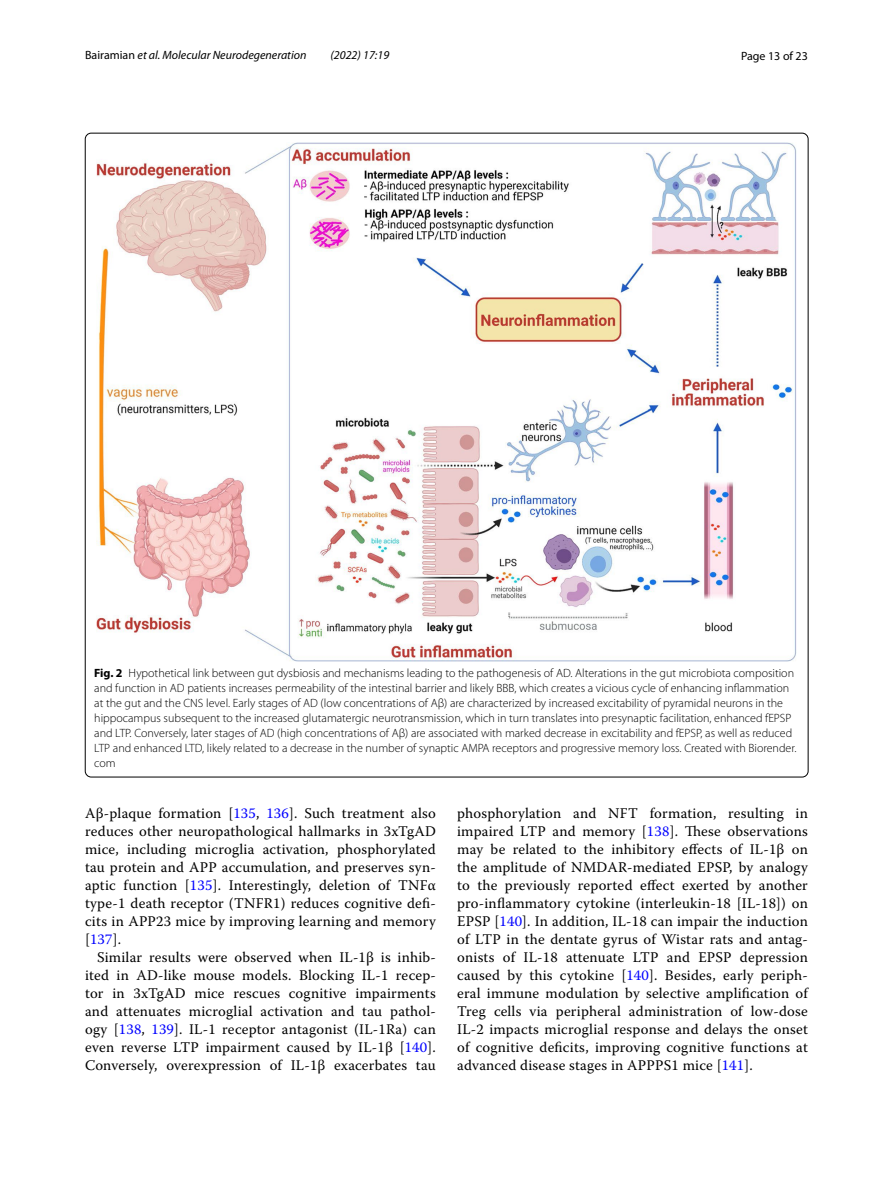
<style>
.page{position:relative;width:893px;height:1187px;background:#fff}
.page>*{position:absolute;margin:0;border:0;box-sizing:border-box;transform-origin:0 0}
.t1{font:14.7px/18px "Warnock Pro";letter-spacing:.015em;color:#000;text-align:justify}
.t2{font:300 12px/15px "Myriad Pro";color:#000}
.t3{font:italic 12px "Myriad Pro";color:#000}
.t4{font:12px "Myriad Pro";color:#000}
.s1{font-style:normal}
.s2{font-weight:700}
.s3{color:#00f}
</style>
<div class="page">
<img style="left:96px;top:142px;width:701px;height:519px">
<p class="t3" style="left:85px;top:48px;width:223px"><span class="s1">Bairamian</span> et al. Molecular Neurodegeneration</p>
<p class="t3" style="left:330px;top:48px;width:60px">(2022) 17:19</p>
<p class="t4" style="left:741px;top:48px;width:68px">Page 13 of 23</p>
<p class="t2" style="left:94px;top:665px;width:704px"><span class="s2">Fig. 2</span> Hypothetical link between gut dysbiosis and mechanisms leading to the pathogenesis of AD. Alterations in the gut microbiota composition and function in AD patients increases permeability of the intestinal barrier and likely BBB, which creates a vicious cycle of enhancing inflammation at the gut and the CNS level. Early stages of AD (low concentrations of Aβ) are characterized by increased excitability of pyramidal neurons in the hippocampus subsequent to the increased glutamatergic neurotransmission, which in turn translates into presynaptic facilitation, enhanced fEPSP and LTP. Conversely, later stages of AD (high concentrations of Aβ) are associated with marked decrease in excitability and fEPSP, as well as reduced LTP and enhanced LTD, likely related to a decrease in the number of synaptic AMPA receptors and progressive memory loss. Created with Biorender. com</p>
<p class="t1" style="left:85px;top:804px;width:352px">Aβ-plaque formation [<span class="s3">135</span>, <span class="s3">136</span>]. Such treatment also reduces other neuropathological hallmarks in 3xTgAD mice, including microglia activation, phosphorylated tau protein and APP accumulation, and preserves syn&shy;aptic function [<span class="s3">135</span>]. Interestingly, deletion of TNFα type-1 death receptor (TNFR1) reduces cognitive defi&shy;cits in APP23 mice by improving learning and memory [<span class="s3">137</span>].</p>
<p class="t1" style="left:85px;top:948px;width:352px;text-indent:12px">Similar results were observed when IL-1β is inhib&shy;ited in AD-like mouse models. Blocking IL-1 recep&shy;tor in 3xTgAD mice rescues cognitive impairments and attenuates microglial activation and tau pathol&shy;ogy [<span class="s3">138</span>, <span class="s3">139</span>]. IL-1 receptor antagonist (IL-1Ra) can even reverse LTP impairment caused by IL-1β [<span class="s3">140</span>].<br>Conversely, overexpression of IL-1β exacerbates tau</p>
<p class="t1" style="left:457px;top:804px;width:352px">phosphorylation and NFT formation, resulting in impaired LTP and memory [<span class="s3">138</span>]. These observations may be related to the inhibitory effects of IL-1β on the amplitude of NMDAR-mediated EPSP, by analogy to the previously reported effect exerted by another pro-inflammatory cytokine (interleukin-18 [IL-18]) on EPSP [<span class="s3">140</span>]. In addition, IL-18 can impair the induction of LTP in the dentate gyrus of Wistar rats and antag&shy;onists of IL-18 attenuate LTP and EPSP depression caused by this cytokine [<span class="s3">140</span>]. Besides, early periph&shy;eral immune modulation by selective amplification of Treg cells via peripheral administration of low-dose IL-2 impacts microglial response and delays the onset of cognitive deficits, improving cognitive functions at advanced disease stages in APPPS1 mice [<span class="s3">141</span>].</p>
</div>
